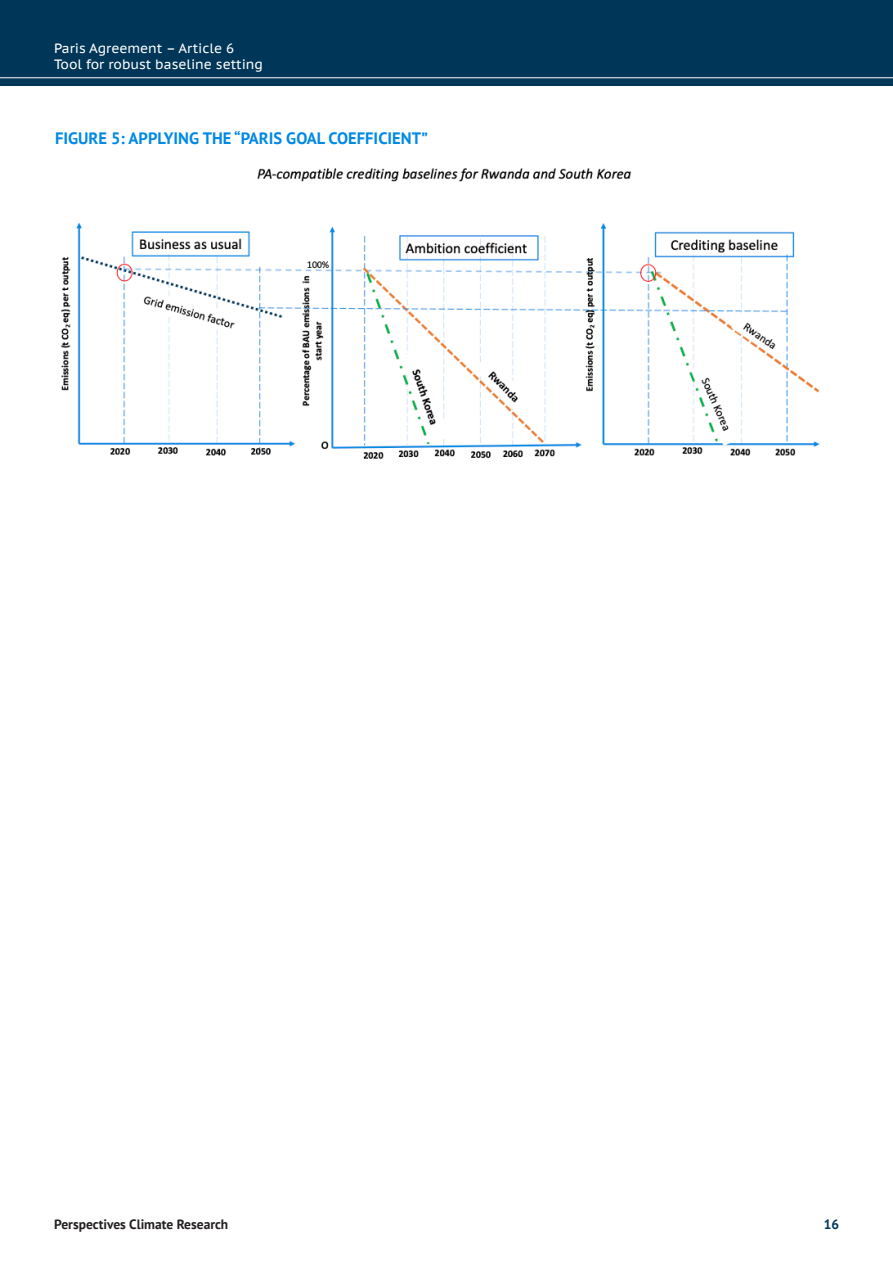
<style>
.page{position:relative;width:893px;height:1263px;background:#fff}
.page>*{position:absolute;margin:0;border:0;box-sizing:border-box;transform-origin:0 0}
.Box_table_title{font:700 16.5px "PT Sans";color:#0089e5}
.t1{font:13.5px/16.2px "PT Sans Caption";color:#fff}
.t2{font:700 13.5px "PT Sans";color:#231f20}
.t3{font:700 13.5px "PT Sans";color:#003657}
</style>
<div class="page">
<div style="left:0;top:0;width:893px;height:85px;background:#003657"></div>
<hr style="left:0;top:77px;width:893px;height:1px;background:#fff">
<img style="left:61px;top:168px;width:759px;height:291px">
<p class="t1" style="left:54px;top:39px;width:211px">Paris Agreement – Article 6<br>Tool for robust baseline setting</p>
<p class="Box_table_title" style="left:55px;top:127px;width:374px">FIGURE 5: APPLYING THE “PARIS GOAL COEFFICIENT”</p>
<p class="t2" style="left:54px;top:1215px;width:176px">Perspectives Climate Research</p>
<p class="t3" style="left:824px;top:1215px;width:17px">16</p>
</div>
